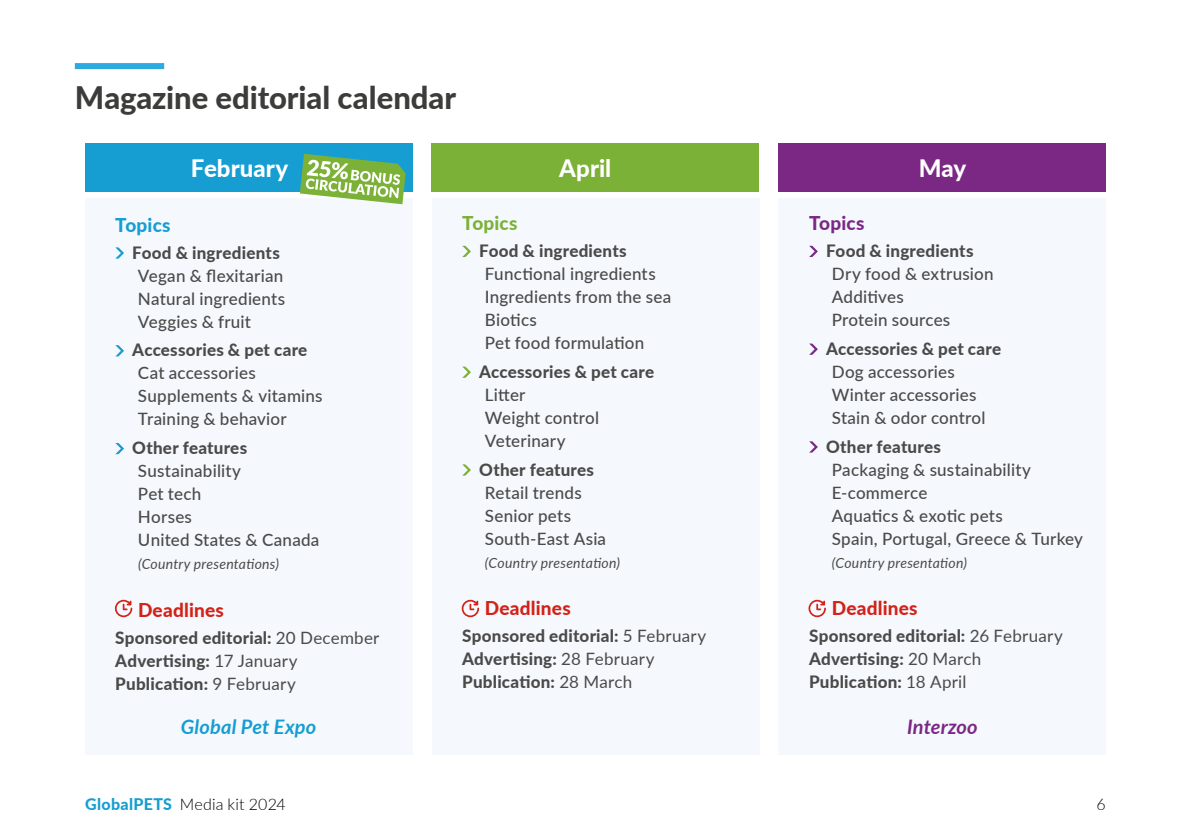
<style>
.page{position:relative;width:1191px;height:840px;background:#fff}
.page>*{position:absolute;margin:0;border:0;box-sizing:border-box;transform-origin:0 0}
.t1{font:800 31px "Lato";color:#3c3c3b}
.t2{font:800 24px "Lato";color:#fff}
.t3{font:italic 700 20px "Lato";letter-spacing:.01em;color:#169dd2}
.t4{font:italic 700 20px "Lato";letter-spacing:.005em;color:#7b2885}
.t5{font:800 19px "Lato";letter-spacing:.01em;color:#d32218}
.t6{font:800 19px "Lato";letter-spacing:.005em;color:#169dd2}
.t7{font:800 19px "Lato";letter-spacing:.005em;color:#7cb137}
.t8{font:800 19px "Lato";letter-spacing:.005em;color:#7b2885}
.t9{font:500 17px/23px "Lato";letter-spacing:.015em;color:#4a4a49}
.t10{font:800 17px/23px "Lato";letter-spacing:.015em;color:#4a4a49}
.t11{font:300 16px "Lato";letter-spacing:.01em;color:#000}
.t12{font:italic 14px "Lato";letter-spacing:.02em;color:#4a4a49}
.s1{font-weight:400}
.s2{font-weight:800;color:#169dd2}
</style>
<div class="page">
<div style="left:75px;top:63px;width:89px;height:6px;background:#2eaae0"></div>
<div style="left:85px;top:198px;width:327px;height:556px;background:#f5f9fe"></div>
<div style="left:432px;top:198px;width:327px;height:556px;background:#f5f9fe"></div>
<div style="left:779px;top:198px;width:327px;height:556px;background:#f5f9fe"></div>
<div style="left:85px;top:143px;width:327px;height:48px;background:#169dd2"></div>
<div style="left:432px;top:143px;width:327px;height:48px;background:#7cb137"></div>
<div style="left:779px;top:143px;width:327px;height:48px;background:#7b2885"></div>
<svg style="left:115px;top:247px;width:9px;height:11px"></svg>
<svg style="left:115px;top:345px;width:9px;height:11px"></svg>
<svg style="left:115px;top:443px;width:9px;height:11px"></svg>
<svg style="left:462px;top:246px;width:9px;height:11px"></svg>
<svg style="left:462px;top:366px;width:9px;height:11px"></svg>
<svg style="left:462px;top:464px;width:9px;height:11px"></svg>
<svg style="left:809px;top:246px;width:9px;height:11px"></svg>
<svg style="left:809px;top:343px;width:9px;height:11px"></svg>
<svg style="left:809px;top:441px;width:9px;height:11px"></svg>
<svg style="left:462px;top:599px;width:17px;height:18px"></svg>
<svg style="left:808px;top:599px;width:18px;height:18px"></svg>
<svg style="left:115px;top:599px;width:17px;height:18px"></svg>
<svg style="left:300px;top:154px;width:105px;height:50px"></svg>
<h1 class="t1" style="left:75px;top:74px;width:383px">Magazine editorial calendar</h1>
<h2 class="t2" style="left:191px;top:151px;width:99px">February</h2>
<h2 class="t2" style="left:559px;top:151px;width:54px">April</h2>
<h2 class="t2" style="left:918px;top:151px;width:49px">May</h2>
<p class="t6" style="left:115px;top:210px;width:57px">Topics</p>
<p class="t10" style="left:132px;top:240px;width:149px">Food &amp; ingredients</p>
<p class="t9" style="left:138px;top:263px;width:149px;text-align:justify">Vegan &amp; flexitarian Natural ingredients Veggies &amp; fruit</p>
<p class="t10" style="left:132px;top:338px;width:177px">Accessories &amp; pet care</p>
<p class="t9" style="left:138px;top:361px;width:186px">Cat accessories<br>Supplements &amp; vitamins<br>Training &amp; behavior</p>
<p class="t10" style="left:132px;top:435px;width:116px">Other features</p>
<p class="t9" style="left:138px;top:458px;width:183px">Sustainability<br>Pet tech<br>Horses<br>United States &amp; Canada</p>
<p class="t12" style="left:138px;top:554px;width:142px">(Country presentations)</p>
<p class="t5" style="left:138px;top:595px;width:87px">Deadlines</p>
<p class="t10" style="left:115px;top:625px;width:266px">Sponsored editorial: <span class="s1">20 December<br></span>Advertising: <span class="s1">17 January<br></span>Publication: <span class="s1">9 February</span></p>
<p class="t7" style="left:462px;top:209px;width:57px">Topics</p>
<p class="t10" style="left:479px;top:238px;width:149px">Food &amp; ingredients</p>
<p class="t9" style="left:485px;top:261px;width:188px">Functional ingredients<br>Ingredients from the sea<br>Biotics<br>Pet food formulation</p>
<p class="t10" style="left:479px;top:359px;width:177px">Accessories &amp; pet care</p>
<p class="t9" style="left:485px;top:382px;width:116px">Litter<br>Weight control<br>Veterinary</p>
<p class="t10" style="left:479px;top:457px;width:116px">Other features</p>
<p class="t9" style="left:485px;top:480px;width:123px">Retail trends<br>Senior pets<br>South-East Asia</p>
<p class="t12" style="left:485px;top:552px;width:137px">(Country presentation)</p>
<p class="t5" style="left:485px;top:593px;width:87px">Deadlines</p>
<p class="t10" style="left:462px;top:623px;width:245px">Sponsored editorial: <span class="s1">5 February<br></span>Advertising: <span class="s1">28 February<br></span>Publication: <span class="s1">28 March</span></p>
<p class="t8" style="left:809px;top:209px;width:57px">Topics</p>
<p class="t10" style="left:826px;top:238px;width:149px">Food &amp; ingredients</p>
<p class="t9" style="left:831px;top:261px;width:163px">Dry food &amp; extrusion<br>Additives<br>Protein sources</p>
<p class="t10" style="left:826px;top:336px;width:177px">Accessories &amp; pet care</p>
<p class="t9" style="left:831px;top:359px;width:155px">Dog accessories<br>Winter accessories<br>Stain &amp; odor control</p>
<p class="t10" style="left:826px;top:434px;width:116px">Other features</p>
<p class="t9" style="left:831px;top:457px;width:253px">Packaging &amp; sustainability<br>E-commerce<br>Aquatics &amp; exotic pets<br>Spain, Portugal, Greece &amp; Turkey</p>
<p class="t12" style="left:831px;top:552px;width:137px">(Country presentation)</p>
<p class="t5" style="left:831px;top:593px;width:87px">Deadlines</p>
<p class="t10" style="left:809px;top:623px;width:255px">Sponsored editorial: <span class="s1">26 February<br></span>Advertising: <span class="s1">20 March<br></span>Publication: <span class="s1">18 April</span></p>
<p class="t3" style="left:181px;top:711px;width:137px">Global Pet Expo</p>
<p class="t4" style="left:907px;top:711px;width:72px">Interzoo</p>
<p class="t11" style="left:85px;top:792px;width:202px"><span class="s2">GlobalPETS</span> Media kit 2024</p>
<p class="t11" style="left:1096px;top:792px;width:11px">6</p>
</div>
